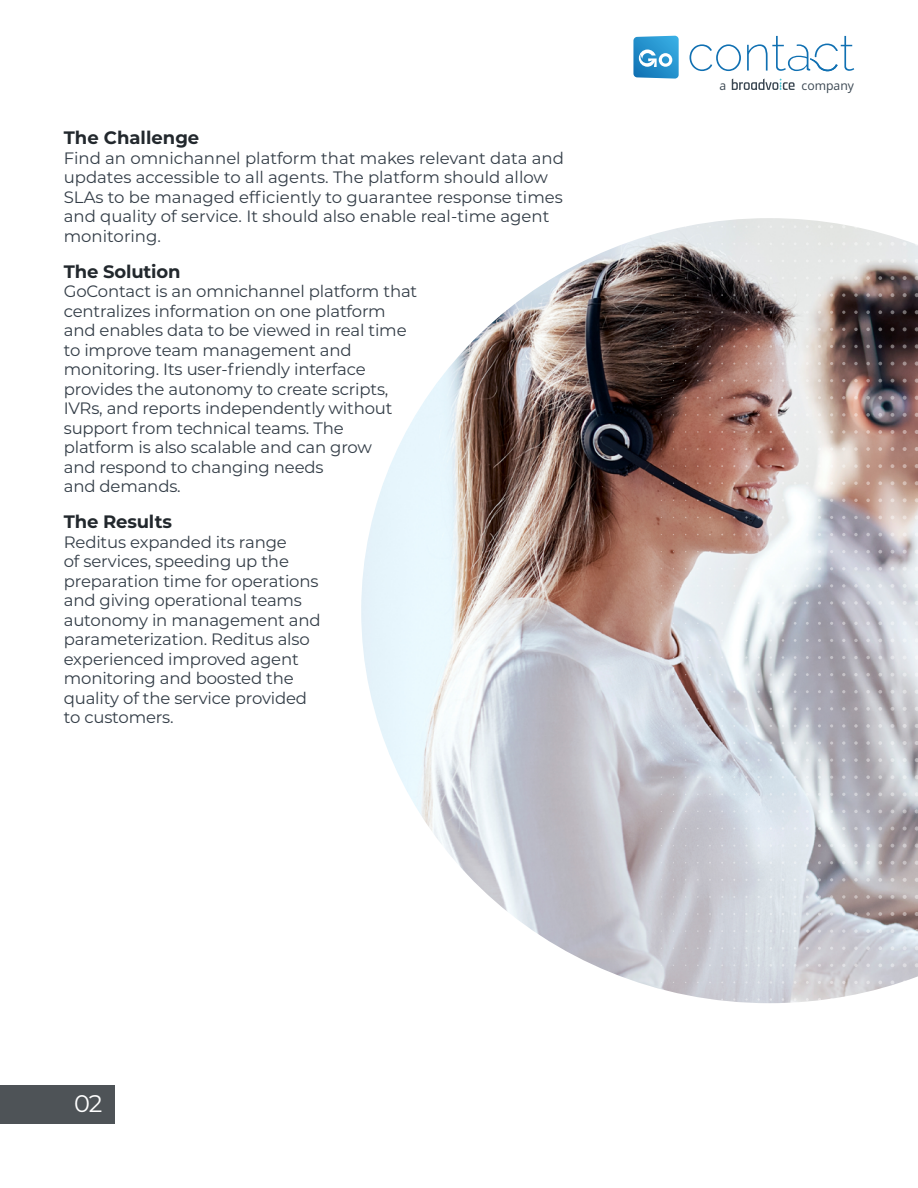
<style>
.page{position:relative;width:918px;height:1188px;background:#fff}
.page>*{position:absolute;margin:0;border:0;box-sizing:border-box;transform-origin:0 0}
.t1{font:24px "Montserrat";color:#fff}
.t2{font:700 18px "Montserrat";letter-spacing:-.01em;color:#22282d}
.t3{font:16.5px/19.5px "Montserrat";letter-spacing:-.01em;color:#333d47}
.t4{font:13.05px "Khula";color:#3b4752}
</style>
<div class="page">
<svg style="left:633px;top:36px;width:46px;height:43px;background:#4ca5d5"></svg>
<svg style="left:690px;top:36px;width:164px;height:35px"></svg>
<svg style="left:732px;top:79px;width:63px;height:11px"></svg>
<img style="left:361px;top:218px;width:554px;height:785px">
<svg style="left:661px;top:218px;width:1px;height:785px"></svg>
<svg style="left:673px;top:218px;width:1px;height:785px"></svg>
<svg style="left:685px;top:218px;width:1px;height:785px"></svg>
<svg style="left:697px;top:218px;width:2px;height:785px;background:#ab9d9d"></svg>
<svg style="left:709px;top:218px;width:2px;height:785px;background:#b2a5a5"></svg>
<svg style="left:721px;top:218px;width:2px;height:785px;background:#b9adad"></svg>
<svg style="left:733px;top:218px;width:2px;height:785px;background:#c0b4b5"></svg>
<svg style="left:745px;top:218px;width:3px;height:785px;background:#c4bbbc"></svg>
<svg style="left:758px;top:218px;width:2px;height:785px;background:#c8bebf"></svg>
<svg style="left:770px;top:218px;width:2px;height:785px;background:#d0cbcc"></svg>
<svg style="left:782px;top:218px;width:2px;height:785px;background:#d8d6d9"></svg>
<svg style="left:794px;top:218px;width:3px;height:785px"></svg>
<svg style="left:806px;top:218px;width:3px;height:785px;background:#dadce0"></svg>
<svg style="left:818px;top:218px;width:3px;height:785px;background:#cccccf"></svg>
<svg style="left:830px;top:218px;width:3px;height:785px;background:#c1bbbd"></svg>
<svg style="left:842px;top:218px;width:3px;height:785px;background:#b4adb0"></svg>
<svg style="left:854px;top:218px;width:4px;height:785px;background:#b5acaf"></svg>
<svg style="left:866px;top:218px;width:4px;height:785px;background:#b4abae"></svg>
<svg style="left:878px;top:218px;width:4px;height:785px;background:#aba4a8"></svg>
<svg style="left:891px;top:218px;width:3px;height:785px;background:#b3acaf"></svg>
<svg style="left:903px;top:218px;width:4px;height:785px;background:#b6aeb0"></svg>
<svg style="left:915px;top:244px;width:3px;height:734px;background:#b7acad"></svg>
<div style="left:0;top:1086px;width:114px;height:38px;background:#4e5357"></div>
<p class="t2" style="left:64px;top:125px;width:137px">The Challenge</p>
<p class="t3" style="left:64px;top:147px;width:502px">Find an omnichannel platform that makes relevant data and updates accessible to all agents. The platform should allow SLAs to be managed efficiently to guarantee response times and quality of service. It should also enable real-time agent monitoring.</p>
<p class="t2" style="left:64px;top:258px;width:118px">The Solution</p>
<p class="t3" style="left:64px;top:281px;width:355px">GoContact is an omnichannel platform that centralizes information on one platform and enables data to be viewed in real time to improve team management and monitoring. Its user-friendly interface provides the autonomy to create scripts, IVRs, and reports independently without support from technical teams. The platform is also scalable and can grow<br>and respond to changing needs<br>and demands.</p>
<p class="t2" style="left:64px;top:509px;width:110px">The Results</p>
<p class="t3" style="left:64px;top:531px;width:258px">Reditus expanded its range<br>of services, speeding up the preparation time for operations and giving operational teams autonomy in management and parameterization. Reditus also experienced improved agent monitoring and boosted the quality of the service provided to customers.</p>
<h1 class="t1" style="left:74px;top:1087px;width:30px">02</h1>
<p class="t4" style="left:719px;top:78px;width:8px">a</p>
<p class="t4" style="left:802px;top:78px;width:54px">company</p>
</div>
